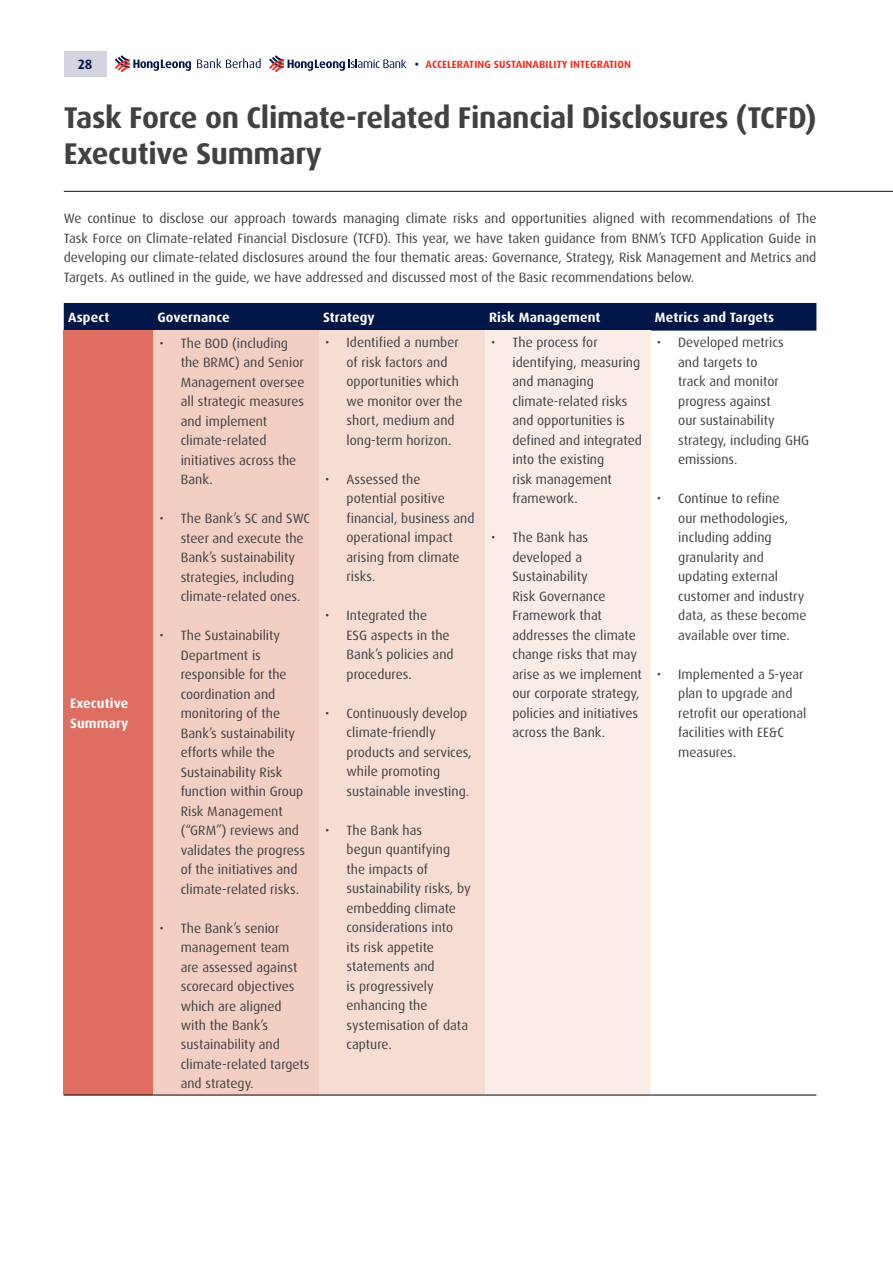
<style>
.page{position:relative;width:893px;height:1263px;background:#fff}
.page>*{position:absolute;margin:0;border:0;box-sizing:border-box;transform-origin:0 0}
.t1{font:700 30px/36px "Dax OT";letter-spacing:-.01em;color:#414042}
.t2{font:13.5px/19.5px "Dax OT";color:#414042}
.t3{font:700 13.5px/19.5px "Dax OT";letter-spacing:.01em;color:#fff}
.t4{font:700 13.5px "Dax OT";color:#001648}
.t5{font:700 10.5px "Dax OT";letter-spacing:.01em;color:#ee3124}
.s1{color:#001648}
</style>
<div class="page">
<hr style="left:64px;top:191px;width:829px;height:1px;background:#001648">
<div style="left:64px;top:51px;width:42px;height:26px;background:#d3d4e0"></div>
<svg style="left:197px;top:58px;width:64px;height:10px"></svg>
<svg style="left:115px;top:55px;width:76px;height:17px"></svg>
<svg style="left:269px;top:55px;width:137px;height:17px"></svg>
<div style="left:64px;top:303px;width:752px;height:28px;background:#001648"></div>
<div style="left:64px;top:331px;width:89px;height:764px;background:#de6e62"></div>
<div style="left:153px;top:331px;width:166px;height:764px;background:#f3cec3"></div>
<div style="left:319px;top:331px;width:166px;height:764px;background:#f6ddd4"></div>
<div style="left:485px;top:331px;width:166px;height:764px;background:#faece7"></div>
<hr style="left:64px;top:1095px;width:89px;height:1px;background:#000">
<hr style="left:153px;top:1095px;width:166px;height:1px;background:#000">
<hr style="left:319px;top:1095px;width:166px;height:1px;background:#000">
<hr style="left:485px;top:1095px;width:166px;height:1px;background:#000">
<hr style="left:651px;top:1095px;width:165px;height:1px;background:#000">
<p class="t4" style="left:78px;top:56px;width:16px">28</p>
<p class="t5" style="left:415px;top:58px;width:218px"><span class="s1">•</span> ACCELERATING SUSTAINABILITY INTEGRATION</p>
<h1 class="t1" style="left:64px;top:100px;width:754px">Task Force on Climate-related Financial Disclosures (TCFD)<br>Executive Summary</h1>
<p class="t2" style="left:64px;top:209px;width:754px;text-align:justify">We continue to disclose our approach towards managing climate risks and opportunities aligned with recommendations of The Task Force on Climate-related Financial Disclosure (TCFD). This year, we have taken guidance from BNM’s TCFD Application Guide in developing our climate-related disclosures around the four thematic areas: Governance, Strategy, Risk Management and Metrics and Targets. As outlined in the guide, we have addressed and discussed most of the Basic recommendations below.</p>
<p class="t3" style="left:68px;top:308px;width:43px">Aspect</p>
<p class="t3" style="left:157px;top:308px;width:74px">Governance</p>
<p class="t3" style="left:323px;top:308px;width:53px">Strategy</p>
<p class="t3" style="left:489px;top:308px;width:113px">Risk Management</p>
<p class="t3" style="left:655px;top:308px;width:121px">Metrics and Targets</p>
<p class="t3" style="left:70px;top:694px;width:60px">Executive<br>Summary</p>
<p class="t2" style="left:181px;top:333px;width:125px;text-indent:-21px">• The BOD (including the BRMC) and Senior<br>Management oversee all strategic measures and implement climate-related initiatives across the<br>Bank.</p>
<p class="t2" style="left:181px;top:509px;width:131px;text-indent:-21px">• The Bank’s SC and SWC steer and execute the<br>Bank’s sustainability strategies, including climate-related ones.</p>
<p class="t2" style="left:181px;top:626px;width:126px;text-indent:-21px">• The Sustainability<br>Department is responsible for the coordination and monitoring of the<br>Bank’s sustainability efforts while the<br>Sustainability Risk function within Group<br>Risk Management (“GRM”) reviews and validates the progress of the initiatives and climate-related risks.</p>
<p class="t2" style="left:181px;top:918px;width:130px;text-indent:-21px">• The Bank’s senior management team are assessed against scorecard objectives which are aligned with the Bank’s sustainability and climate-related targets and strategy.</p>
<p class="t2" style="left:347px;top:333px;width:117px;text-indent:-21px">• Identified a number of risk factors and opportunities which we monitor over the short, medium and long-term horizon.</p>
<p class="t2" style="left:347px;top:470px;width:129px;text-indent:-21px">• Assessed the<br>potential positive financial, business and operational impact arising from climate risks.</p>
<p class="t2" style="left:347px;top:606px;width:109px;text-indent:-21px">• Integrated the<br>ESG aspects in the<br>Bank’s policies and procedures.</p>
<p class="t2" style="left:347px;top:703px;width:127px;text-indent:-21px">• Continuously develop climate-friendly products and services, while promoting sustainable investing.</p>
<p class="t2" style="left:347px;top:820px;width:126px;text-indent:-21px">• The Bank has<br>begun quantifying the impacts of sustainability risks, by embedding climate considerations into<br>its risk appetite statements and<br>is progressively enhancing the systemisation of data capture.</p>
<p class="t2" style="left:512px;top:333px;width:131px;text-indent:-21px">• The process for identifying, measuring and managing climate-related risks and opportunities is defined and integrated into the existing<br>risk management framework.</p>
<p class="t2" style="left:512px;top:528px;width:131px;text-indent:-21px">• The Bank has developed a<br>Sustainability<br>Risk Governance<br>Framework that addresses the climate change risks that may arise as we implement our corporate strategy, policies and initiatives across the Bank.</p>
<p class="t2" style="left:678px;top:333px;width:132px;text-indent:-21px">• Developed metrics<br>and targets to<br>track and monitor progress against<br>our sustainability strategy, including GHG emissions.</p>
<p class="t2" style="left:678px;top:489px;width:130px;text-indent:-21px">• Continue to refine<br>our methodologies, including adding granularity and updating external customer and industry data, as these become available over time.</p>
<p class="t2" style="left:678px;top:664px;width:130px;text-indent:-21px">• Implemented a 5-year plan to upgrade and retrofit our operational facilities with EE&amp;C measures.</p>
</div>
